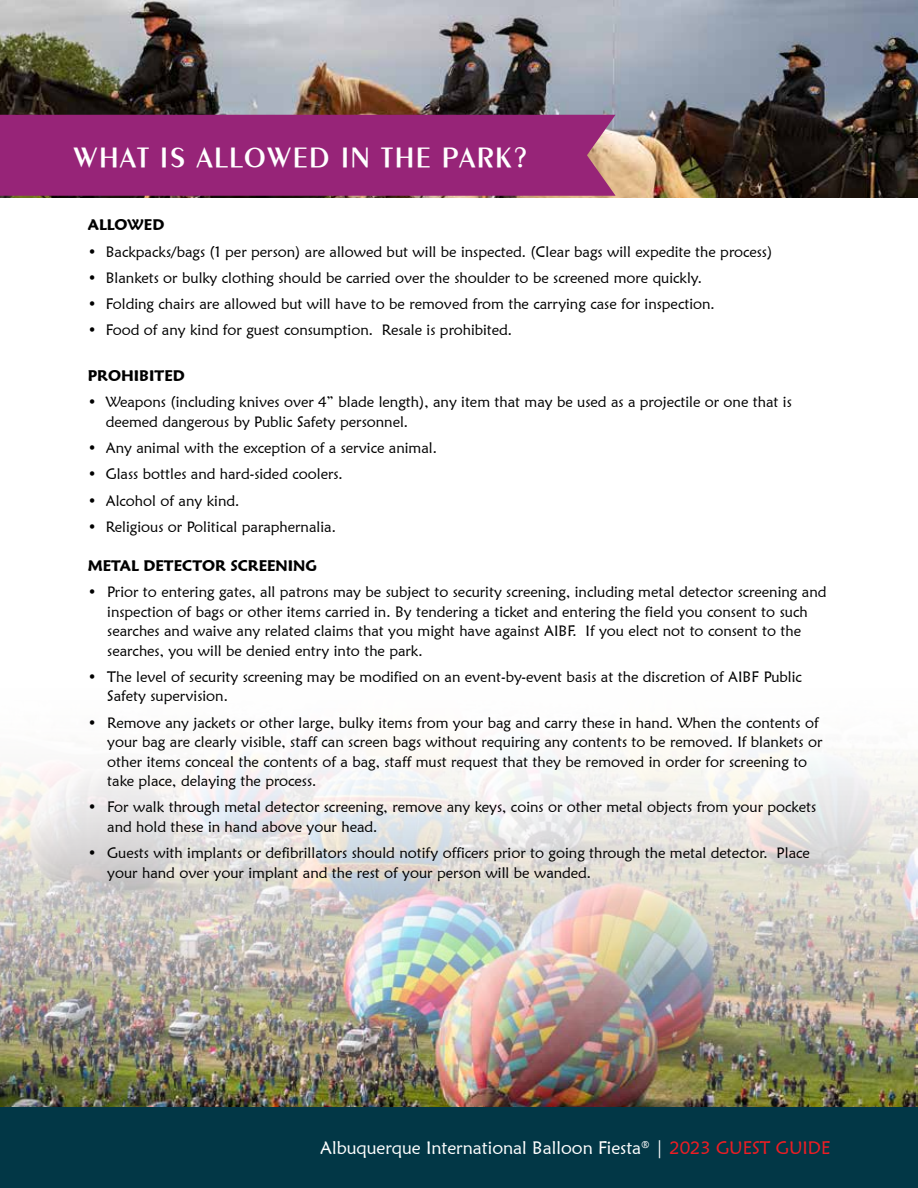
<style>
.page{position:relative;width:918px;height:1188px;background:#fff}
.page>*{position:absolute;margin:0;border:0;box-sizing:border-box;transform-origin:0 0}
.t1{font:500 28.95px "Peinaud";letter-spacing:.1em;color:#fff}
.t2{font:18px "Maiandra GD";color:#fff}
.t3{font:15px/19.5px "Maiandra GD";color:#000}
.t4{font:600 15px "Maiandra GD";color:#000}
.s1{color:#ed1d24}
</style>
<div class="page">
<img style="left:0;top:0;width:918px;height:197px">
<div style="left:0;top:1107px;width:918px;height:81px;background:#023746"></div>
<div style="left:0;top:115px;width:616px;height:81px;background:#972478"></div>
<img style="left:0;top:749px;width:918px;height:358px">
<h1 class="t1" style="left:74px;top:139px;width:455px">WHAT IS ALLOWED IN THE PARK?</h1>
<p class="t4" style="left:88px;top:216px;width:78px">ALLOWED</p>
<p class="t3" style="left:88px;top:241px;width:686px">• Backpacks/bags (1 per person) are allowed but will be inspected. (Clear bags will expedite the process)</p>
<p class="t3" style="left:88px;top:268px;width:616px">• Blankets or bulky clothing should be carried over the shoulder to be screened more quickly.</p>
<p class="t3" style="left:88px;top:294px;width:629px">• Folding chairs are allowed but will have to be removed from the carrying case for inspection.</p>
<p class="t3" style="left:88px;top:320px;width:426px">• Food of any kind for guest consumption. Resale is prohibited.</p>
<p class="t4" style="left:88px;top:367px;width:99px">PROHIBITED</p>
<p class="t3" style="left:106px;top:392px;width:688px;text-indent:-18px">• Weapons (including knives over 4” blade length), any item that may be used as a projectile or one that is deemed dangerous by Public Safety personnel.</p>
<p class="t3" style="left:88px;top:438px;width:351px">• Any animal with the exception of a service animal.</p>
<p class="t3" style="left:88px;top:464px;width:257px">• Glass bottles and hard-sided coolers.</p>
<p class="t3" style="left:88px;top:490px;width:153px">• Alcohol of any kind.</p>
<p class="t3" style="left:88px;top:517px;width:250px">• Religious or Political paraphernalia.</p>
<p class="t4" style="left:88px;top:556px;width:231px">METAL DETECTOR SCREENING</p>
<p class="t3" style="left:107px;top:582px;width:721px;text-indent:-20px">• Prior to entering gates, all patrons may be subject to security screening, including metal detector screening and inspection of bags or other items carried in. By tendering a ticket and entering the field you consent to such searches and waive any related claims that you might have against AIBF. If you elect not to consent to the searches, you will be denied entry into the park.</p>
<p class="t3" style="left:107px;top:667px;width:696px;text-indent:-20px">• The level of security screening may be modified on an event-by-event basis at the discretion of AIBF Public<br>Safety supervision.</p>
<p class="t3" style="left:107px;top:712px;width:717px;text-indent:-20px">• Remove any jackets or other large, bulky items from your bag and carry these in hand. When the contents of your bag are clearly visible, staff can screen bags without requiring any contents to be removed. If blankets or other items conceal the contents of a bag, staff must request that they be removed in order for screening to take place, delaying the process.</p>
<p class="t3" style="left:107px;top:797px;width:710px;text-indent:-20px">• For walk through metal detector screening, remove any keys, coins or other metal objects from your pockets and hold these in hand above your head.</p>
<p class="t3" style="left:107px;top:843px;width:704px;text-indent:-20px">• Guests with implants or defibrillators should notify officers prior to going through the metal detector. Place your hand over your implant and the rest of your person will be wanded.</p>
<p class="t2" style="left:320px;top:1137px;width:512px">Albuquerque International Balloon Fiesta<sup>®</sup> | <span class="s1">2023 GUEST GUIDE</span></p>
</div>
